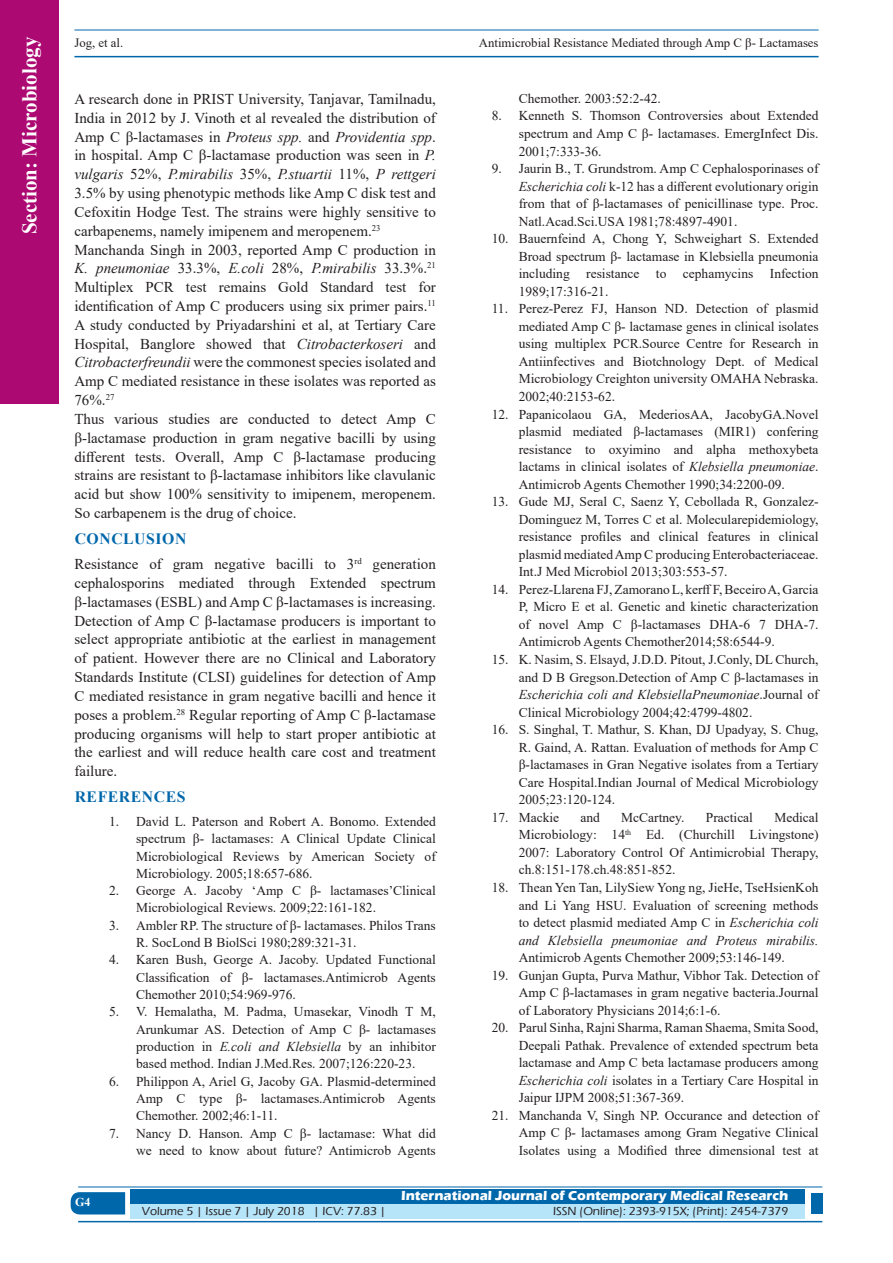
<style>
.page{position:relative;width:893px;height:1263px;background:#fff}
.page>*{position:absolute;margin:0;border:0;box-sizing:border-box;transform-origin:0 0}
.t1{font:700 21px "Times New Roman";color:#fff}
.t2{font:700 15.75px "Times New Roman";letter-spacing:.035em;color:#0067aa}
.TX_New{font:15px/18.8px "Times New Roman";color:#231f20;text-align:justify}
.t3{font:13.5px/17.5px "Times New Roman";color:#231f20;text-align:justify}
.t4{font:700 13.5px "Eras ITC";color:#fff}
.t5{font:12.75px "Times New Roman";color:#231f20}
.t6{font:500 12px "Eras ITC";color:#231f20}
.t7{font:700 12px "Times New Roman";color:#fff}
.s1{font-style:italic}
</style>
<div class="page">
<hr style="left:74px;top:30px;width:745px;height:1px;background:#0067aa">
<hr style="left:74px;top:56px;width:745px;height:1px;background:#0067aa">
<div style="left:0;top:0;width:59px;height:404px;background:#ac0972"></div>
<svg style="left:71px;top:1192px;width:54px;height:22px"></svg>
<div style="left:130px;top:1189px;width:674px;height:15px;background:#0067aa"></div>
<div style="left:130px;top:1204px;width:674px;height:15px;background:#b6e4f9"></div>
<hr style="left:78px;top:1186px;width:744px;height:1px;background:#0067aa">
<hr style="left:78px;top:1221px;width:744px;height:1px;background:#0067aa">
<div style="left:811px;top:1193px;width:11px;height:21px;background:#0067aa"></div>
<h1 class="t1" style="left:14px;top:234px;width:199px;rotate:-90deg">Section: Microbiology</h1>
<p class="t5" style="left:74px;top:34px;width:50px">Jog, et al.</p>
<p class="t5" style="left:479px;top:34px;width:341px">Antimicrobial Resistance Mediated through Amp C β- Lactamases</p>
<p class="TX_New" style="left:74px;top:89px;width:363px">A research done in PRIST University, Tanjavar, Tamilnadu, India in 2012 by J. Vinoth et al revealed the distribution of Amp C β-lactamases in <span class="s1">Proteus spp.</span> and <span class="s1">Providentia spp</span>. in hospital. Amp C β-lactamase production was seen in <span class="s1">P. vulgaris</span> 52%, <span class="s1">P.mirabilis</span> 35%, <span class="s1">P.stuartii</span> 11%, <span class="s1">P rettgeri </span>3.5% by using phenotypic methods like Amp C disk test and Cefoxitin Hodge Test. The strains were highly sensitive to carbapenems, namely imipenem and meropenem.<sup>23</sup></p>
<p class="TX_New" style="left:74px;top:240px;width:363px">Manchanda Singh in 2003, reported Amp C production in <span class="s1">K. pneumoniae</span> 33.3%, <span class="s1">E.coli</span> 28%, <span class="s1">P.mirabilis</span> 33.3%.<sup>21<br></sup>Multiplex PCR test remains Gold Standard test for identification of Amp C producers using six primer pairs.<sup>11<br></sup>A study conducted by Priyadarshini et al, at Tertiary Care Hospital, Banglore showed that <span class="s1">Citrobacterkoseri</span> and <span class="s1">Citrobacterfreundii</span> were the commonest species isolated and Amp C mediated resistance in these isolates was reported as 76%.<sup>27</sup></p>
<p class="TX_New" style="left:74px;top:409px;width:363px">Thus various studies are conducted to detect Amp C β-lactamase production in gram negative bacilli by using different tests. Overall, Amp C β-lactamase producing strains are resistant to β-lactamase inhibitors like clavulanic acid but show 100% sensitivity to imipenem, meropenem.<br>So carbapenem is the drug of choice.</p>
<h1 class="t2" style="left:75px;top:527px;width:113px">CONCLUSION</h1>
<p class="TX_New" style="left:74px;top:554px;width:363px">Resistance of gram negative bacilli to 3<sup>rd</sup> generation cephalosporins mediated through Extended spectrum β-lactamases (ESBL) and Amp C β-lactamases is increasing.<br>Detection of Amp C β-lactamase producers is important to select appropriate antibiotic at the earliest in management of patient. However there are no Clinical and Laboratory Standards Institute (CLSI) guidelines for detection of Amp C mediated resistance in gram negative bacilli and hence it poses a problem.<sup>28</sup> Regular reporting of Amp C β-lactamase producing organisms will help to start proper antibiotic at the earliest and will reduce health care cost and treatment failure.</p>
<h1 class="t2" style="left:75px;top:785px;width:112px">REFERENCES</h1>
<p class="t3" style="left:136px;top:812px;width:301px;text-indent:-27px">1. David L. Paterson and Robert A. Bonomo. Extended spectrum β- lactamases: A Clinical Update Clinical Microbiological Reviews by American Society of Microbiology. 2005;18:657-686.</p>
<p class="t3" style="left:136px;top:881px;width:301px;text-indent:-27px">2. George A. Jacoby ‘Amp C β- lactamases’Clinical<br>Microbiological Reviews. 2009;22:161-182.</p>
<p class="t3" style="left:136px;top:916px;width:301px;text-indent:-27px">3. Ambler RP. The structure of β- lactamases. Philos Trans<br>R. SocLond B BiolSci 1980;289:321-31.</p>
<p class="t3" style="left:136px;top:951px;width:301px;text-indent:-27px">4. Karen Bush, George A. Jacoby. Updated Functional Classification of β- lactamases.Antimicrob Agents Chemother 2010;54:969-976.</p>
<p class="t3" style="left:136px;top:1003px;width:301px;text-indent:-27px">5. V. Hemalatha, M. Padma, Umasekar, Vinodh T M, Arunkumar AS. Detection of Amp C β- lactamases production in <span class="s1">E.coli and Klebsiella</span> by an inhibitor based method. Indian J.Med.Res. 2007;126:220-23.</p>
<p class="t3" style="left:136px;top:1072px;width:301px;text-indent:-27px">6. Philippon A, Ariel G, Jacoby GA. Plasmid-determined Amp C type β- lactamases.Antimicrob Agents Chemother. 2002;46:1-11.</p>
<p class="t3" style="left:109px;top:1124px;width:328px;text-align:right">7. Nancy D. Hanson. Amp C β- lactamase: What did we need to know about future? Antimicrob Agents</p>
<p class="t3" style="left:519px;top:89px;width:144px">Chemother. 2003:52:2-42.</p>
<p class="t3" style="left:519px;top:107px;width:301px;text-indent:-27px">8. Kenneth S. Thomson Controversies about Extended spectrum and Amp C β- lactamases. EmergInfect Dis.<br>2001;7:333-36.</p>
<p class="t3" style="left:519px;top:159px;width:301px;text-indent:-27px">9. Jaurin B., T. Grundstrom. Amp C Cephalosporinases of <span class="s1">Escherichia coli</span> k-12 has a different evolutionary origin from that of β-lactamases of penicillinase type. Proc.<br>Natl.Acad.Sci.USA 1981;78:4897-4901.</p>
<p class="t3" style="left:519px;top:229px;width:301px;text-indent:-27px">10. Bauernfeind A, Chong Y, Schweighart S. Extended Broad spectrum β- lactamase in Klebsiella pneumonia including resistance to cephamycins Infection 1989;17:316-21.</p>
<p class="t3" style="left:519px;top:300px;width:301px;text-indent:-27px">11. Perez-Perez FJ, Hanson ND. Detection of plasmid mediated Amp C β- lactamase genes in clinical isolates using multiplex PCR.Source Centre for Research in Antiinfectives and Biotchnology Dept. of Medical Microbiology Creighton university OMAHA Nebraska.<br>2002;40:2153-62.</p>
<p class="t3" style="left:519px;top:405px;width:301px;text-indent:-27px">12. Papanicolaou GA, MederiosAA, JacobyGA.Novel plasmid mediated β-lactamases (MIR1) confering resistance to oxyimino and alpha methoxybeta lactams in clinical isolates of <span class="s1">Klebsiella pneumoniae</span>.<br>Antimicrob Agents Chemother 1990;34:2200-09.</p>
<p class="t3" style="left:519px;top:492px;width:301px;text-indent:-27px">13. Gude MJ, Seral C, Saenz Y, Cebollada R, Gonzalez-Dominguez M, Torres C et al. Molecularepidemiology, resistance profiles and clinical features in clinical plasmid mediated Amp C producing Enterobacteriaceae.<br>Int.J Med Microbiol 2013;303:553-57.</p>
<p class="t3" style="left:519px;top:580px;width:301px;text-indent:-27px">14. Perez-Llarena FJ, Zamorano L, kerff F, Beceiro A, Garcia P, Micro E et al. Genetic and kinetic characterization of novel Amp C β-lactamases DHA-6 7 DHA-7.<br>Antimicrob Agents Chemother2014;58:6544-9.</p>
<p class="t3" style="left:519px;top:650px;width:301px;text-indent:-27px">15. K. Nasim, S. Elsayd, J.D.D. Pitout, J.Conly, DL Church, and D B Gregson.Detection of Amp C β-lactamases in <span class="s1">Escherichia coli and KlebsiellaPneumoniae</span>.Journal of Clinical Microbiology 2004;42:4799-4802.</p>
<p class="t3" style="left:519px;top:720px;width:301px;text-indent:-27px">16. S. Singhal, T. Mathur, S. Khan, DJ Upadyay, S. Chug, R. Gaind, A. Rattan. Evaluation of methods for Amp C β-lactamases in Gran Negative isolates from a Tertiary Care Hospital.Indian Journal of Medical Microbiology 2005;23:120-124.</p>
<p class="t3" style="left:492px;top:808px;width:69px">17. Mackie</p>
<p class="t3" style="left:580px;top:808px;width:21px">and</p>
<p class="t3" style="left:621px;top:808px;width:65px">McCartney.</p>
<p class="t3" style="left:706px;top:808px;width:49px">Practical</p>
<p class="t3" style="left:519px;top:808px;width:301px;text-indent:256px">Medical Microbiology: 14<sup>th</sup> Ed. (Churchill Livingstone)<br>2007: Laboratory Control Of Antimicrobial Therapy, ch.8:151-178.ch.48:851-852.</p>
<p class="t3" style="left:519px;top:878px;width:301px;text-indent:-27px">18. Thean Yen Tan, LilySiew Yong ng, JieHe, TseHsienKoh and Li Yang HSU. Evaluation of screening methods to detect plasmid mediated Amp C in <span class="s1">Escherichia coli and Klebsiella pneumoniae and Proteus mirabilis.<br></span>Antimicrob Agents Chemother 2009;53:146-149.</p>
<p class="t3" style="left:519px;top:966px;width:301px;text-indent:-27px">19. Gunjan Gupta, Purva Mathur, Vibhor Tak. Detection of Amp C β-lactamases in gram negative bacteria.Journal of Laboratory Physicians 2014;6:1-6.</p>
<p class="t3" style="left:519px;top:1018px;width:301px;text-indent:-27px">20. Parul Sinha, Rajni Sharma, Raman Shaema, Smita Sood, Deepali Pathak. Prevalence of extended spectrum beta lactamase and Amp C beta lactamase producers among <span class="s1">Escherichia coli</span> isolates in a Tertiary Care Hospital in Jaipur IJPM 2008;51:367-369.</p>
<p class="t3" style="left:519px;top:1106px;width:301px;text-indent:-27px">21. Manchanda V, Singh NP. Occurance and detection of Amp C β- lactamases among Gram Negative Clinical Isolates using a Modified three dimensional test at</p>
<p class="t7" style="left:75px;top:1194px;width:17px">G4</p>
<p class="t4" style="left:401px;top:1188px;width:389px">International Journal of Contemporary Medical Research</p>
<p class="t6" style="left:142px;top:1204px;width:246px">Volume 5 | Issue 7 | July 2018 | ICV: 77.83 |</p>
<p class="t6" style="left:553px;top:1204px;width:237px">ISSN (Online): 2393-915X; (Print): 2454-7379</p>
</div>
